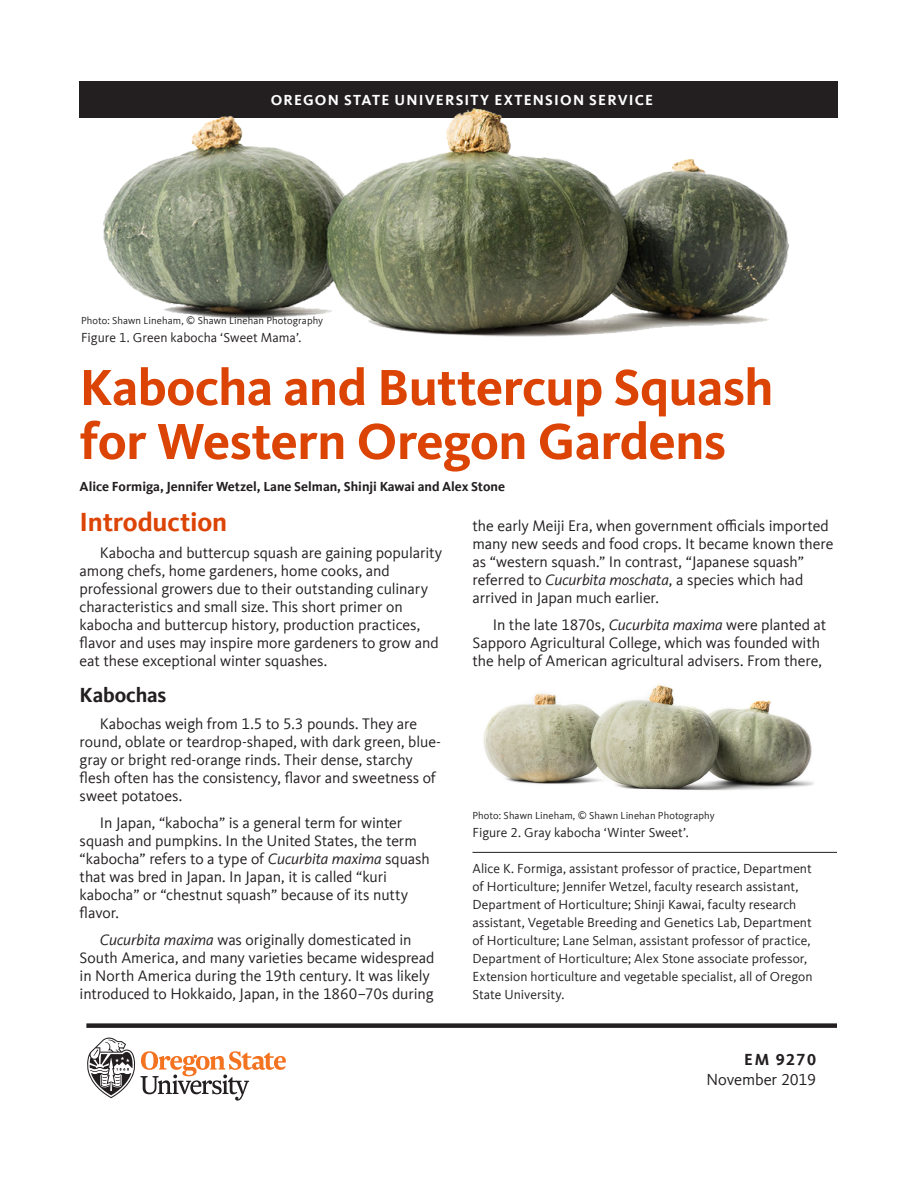
<style>
.page{position:relative;width:918px;height:1188px;background:#fff}
.page>*{position:absolute;margin:0;border:0;box-sizing:border-box;transform-origin:0 0}
.Title_EESC_35pt{font:700 52.5px/54px "Kievit Offc";letter-spacing:-.01em;color:#dc4405}
.Subhead_18_orange{font:700 27px "Kievit Offc";letter-spacing:-.01em;color:#dc4405}
.Subhead_14{font:700 21px "Kievit Offc";letter-spacing:-.005em;color:#231f20}
.Pub_number{font:16.5px "Kievit Offc";letter-spacing:-.01em;color:#231f20}
.Pub_number-2{font:700 16.5px "Kievit Offc";letter-spacing:.09em;color:#231f20}
.Body_Text1{font:15.75px/18px "Kievit Offc";letter-spacing:-.005em;color:#231f20}
.OSUES_header{font:700 15px "Kievit Offc";letter-spacing:.08em;color:#fff}
.Author_affiliations{font:13.5px/18px "Kievit Offc";color:#231f20}
.Authors{font:700 13.5px "Kievit Offc";color:#231f20}
.Credit{font:10.5px "Kievit Offc";letter-spacing:.01em;color:#231f20}
.s1{font-style:italic}
.s2{color:#222}
</style>
<div class="page">
<div style="left:80px;top:81px;width:758px;height:37px;background:#231f20"></div>
<svg style="left:87px;top:1037px;width:199px;height:64px"></svg>
<div style="left:86px;top:1023px;width:751px;height:5px;background:#231f20"></div>
<img style="left:103px;top:108px;width:686px;height:229px">
<hr style="left:472px;top:852px;width:365px;height:1px;background:#231f20">
<img style="left:483px;top:685px;width:331px;height:105px">
<p class="OSUES_header" style="left:271px;top:91px;width:384px">OREGON STATE UNIVERSITY EXTENSION SERVICE</p>
<p class="Credit" style="left:81px;top:315px;width:244px">Photo: Shawn Lineham, © Shawn Linehan Photography</p>
<p class="Author_affiliations" style="left:81px;top:329px;width:222px">Figure 1. Green kabocha ‘Sweet Mama’.</p>
<h1 class="Title_EESC_35pt" style="left:80px;top:361px;width:695px">Kabocha and Buttercup Squash for Western Oregon Gardens</h1>
<p class="Authors" style="left:80px;top:478px;width:427px">Alice Formiga, Jennifer Wetzel, Lane Selman, Shinji Kawai and Alex Stone</p>
<h3 class="Subhead_18_orange" style="left:80px;top:506px;width:149px">Introduction</h3>
<p class="Body_Text1" style="left:80px;top:544px;width:364px;text-indent:20px">Kabocha and buttercup squash are gaining popularity among chefs, home gardeners, home cooks, and professional growers due to their outstanding culinary characteristics and small size. This short primer on kabocha and buttercup history, production practices, flavor and uses may inspire more gardeners to grow and eat these exceptional winter squashes.</p>
<h3 class="Subhead_14" style="left:80px;top:683px;width:88px">Kabochas</h3>
<p class="Body_Text1" style="left:80px;top:715px;width:363px;text-indent:20px">Kabochas weigh from 1.5 to 5.3 pounds. They are round, oblate or teardrop-shaped, with dark green, blue&shy;gray or bright red-orange rinds. Their dense, starchy flesh often has the consistency, flavor and sweetness of sweet potatoes.</p>
<p class="Body_Text1" style="left:80px;top:814px;width:352px;text-indent:20px">In Japan, “kabocha” is a general term for winter squash and pumpkins. In the United States, the term “kabocha” refers to a type of <span class="s1">Cucurbita maxima</span> squash that was bred in Japan. In Japan, it is called “kuri kabocha” or “chestnut squash” because of its nutty flavor.</p>
<p class="Body_Text1" style="left:80px;top:931px;width:356px;text-align:center"><span class="s1">Cucurbita maxima</span> was originally domesticated in<br>South America, and many varieties became widespread in North America during the 19th century. It was likely introduced to Hokkaido, Japan, in the 1860–70s during</p>
<p class="Body_Text1" style="left:472px;top:517px;width:363px">the early Meiji Era, when government officials imported many new seeds and food crops. It became known there as “western squash.” In contrast, “Japanese squash” referred to <span class="s1">Cucurbita moschata</span>, a species which had arrived in Japan much earlier.</p>
<p class="Body_Text1" style="left:472px;top:616px;width:355px;text-indent:20px">In the late 1870s, <span class="s1">Cucurbita maxima</span> were planted at<br>Sapporo Agricultural College, which was founded with the help of American agricultural advisers. From there,</p>
<p class="Credit" style="left:472px;top:810px;width:244px">Photo: Shawn Lineham, © Shawn Linehan Photography</p>
<p class="Author_affiliations" style="left:472px;top:824px;width:218px">Figure 2. Gray kabocha ‘Winter Sweet’.</p>
<p class="Author_affiliations" style="left:472px;top:860px;width:342px">Alice K. Formiga, assistant professor of practice, Department of Horticulture; Jennifer Wetzel, faculty research assistant, Department of Horticulture; Shinji Kawai, faculty research assistant, Vegetable Breeding and Genetics Lab, Department of Horticulture; <span class="s2">Lane Selman, assistant professor of practice, Department of Horticulture; Alex Stone associate professor, Extension horticulture and vegetable specialist, all of Oregon State University.</span></p>
<p class="Pub_number-2" style="left:744px;top:1050px;width:73px">EM 9270</p>
<p class="Pub_number" style="left:706px;top:1070px;width:111px">November 2019</p>
</div>
